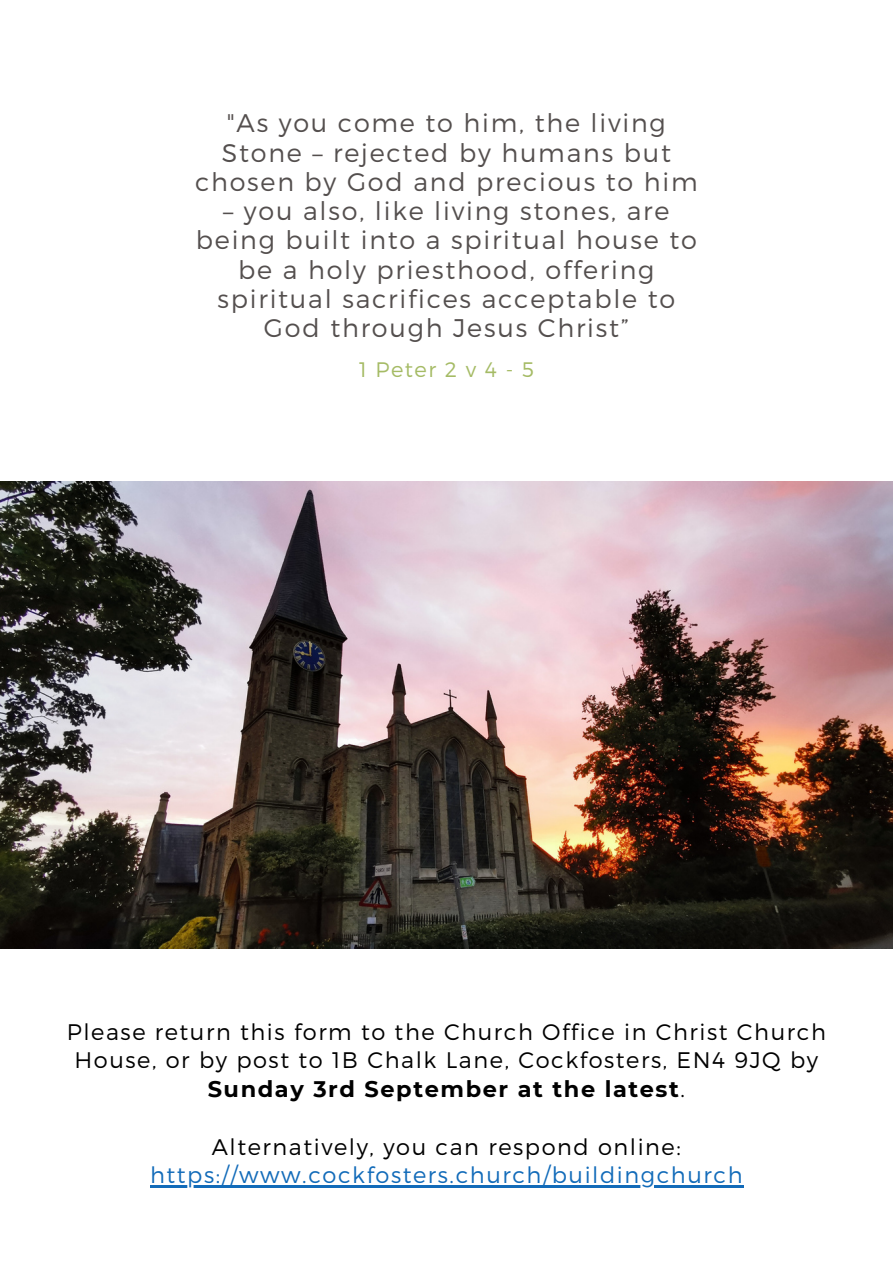
<style>
.page{position:relative;width:893px;height:1264px;background:#fff}
.page>*{position:absolute;margin:0;border:0;box-sizing:border-box;transform-origin:0 0}
.t1{font:300 25.5px/29.2px "Montserrat";letter-spacing:.07em;color:#544f4e;text-align:center}
.t2{font:300 22.5px/28px "Montserrat";letter-spacing:.07em;color:#000;text-align:center}
.t3{font:300 22.5px "Montserrat";letter-spacing:.07em;color:#126bb9}
.t4{font:300 21px "Montserrat";letter-spacing:.24em;color:#a5bb65}
.s1{font-weight:700}
</style>
<div class="page">
<img style="left:0;top:481px;width:892px;height:467px">
<hr style="left:150px;top:1185px;width:594px;height:2px;background:#126bb9">
<p class="t1" style="left:195px;top:107px;width:504px">"As you come to him, the living<br>Stone – rejected by humans but chosen by God and precious to him</p>
<p class="t1" style="left:196px;top:195px;width:502px">– you also, like living stones, are being built into a spiritual house to be a holy priesthood, offering spiritual sacrifices acceptable to<br>God through Jesus Christ”</p>
<p class="t4" style="left:359px;top:356px;width:176px">1Peter2v4-5</p>
<p class="t2" style="left:67px;top:1017px;width:760px">Please return this form to the Church Office in Christ Church<br>House, or by post to 1B Chalk Lane, Cockfosters, EN4 9JQ by<br><span class="s1">Sunday 3rd September at the latest</span>.</p>
<p class="t2" style="left:212px;top:1131px;width:470px">Alternatively, you can respond online:</p>
<p class="t3" style="left:150px;top:1160px;width:594px">https://www.cockfosters.church/buildingchurch</p>
</div>
